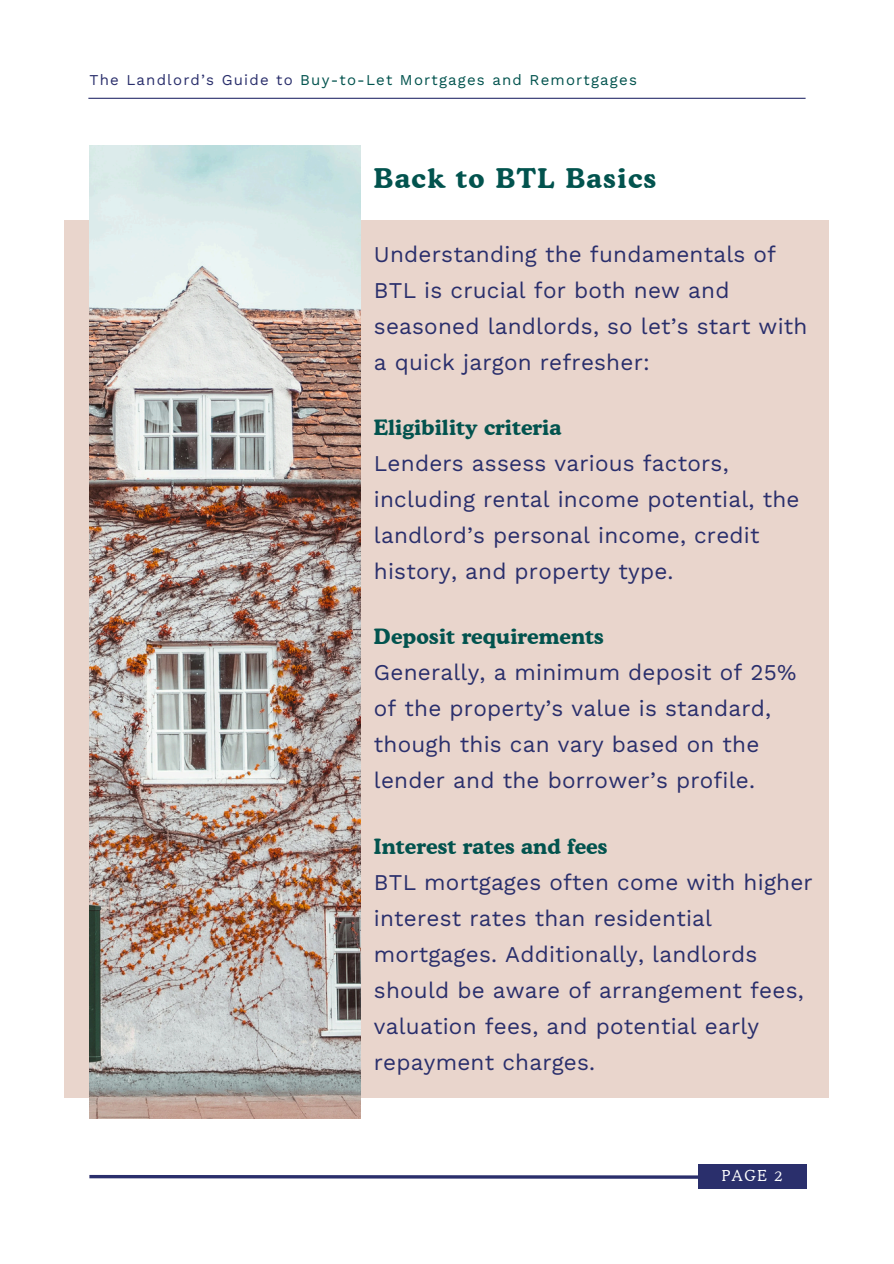
<style>
.page{position:relative;width:894px;height:1264px;background:#fff}
.page>*{position:absolute;margin:0;border:0;box-sizing:border-box;transform-origin:0 0}
.t1{font:700 27px "Cooper BT";letter-spacing:.06em;color:#02534e}
.t2{font:22.5px/36px "Work Sans";letter-spacing:.01em;color:#2a2f6c}
.t3{font:700 21px "Cooper BT";letter-spacing:.01em;color:#02534e}
.t4{font:15px "Work Sans";letter-spacing:.08em;color:#02534e}
.t5{font:300 15px "Cooper BT";color:#fff}
.s1{color:#2a2f6c}
</style>
<div class="page">
<div style="left:65px;top:220px;width:763px;height:877px;background:#e9d5cc"></div>
<img style="left:89px;top:146px;width:272px;height:972px">
<svg style="left:89px;top:1173px;width:718px;height:7px"></svg>
<div style="left:697px;top:1164px;width:109px;height:24px;background:#2a2f6c"></div>
<hr style="left:88px;top:98px;width:717px;height:1px;background:#2a2f6c">
<p class="t4" style="left:89px;top:71px;width:549px"><span class="s1">The Landlord’s Guide to</span> Buy-to-Let Mortgages and Remortgages</p>
<h2 class="t1" style="left:374px;top:161px;width:283px">Back to BTL Basics</h2>
<p class="t2" style="left:374px;top:236px;width:435px">Understanding the fundamentals of<br>BTL is crucial for both new and seasoned landlords, so let’s start with a quick jargon refresher:</p>
<h1 class="t3" style="left:374px;top:414px;width:189px">Eligibility criteria</h1>
<h1 class="t2" style="left:374px;top:445px;width:427px">Lenders assess various factors, including rental income potential, the landlord’s personal income, credit history, and property type.</h1>
<h2 class="t3" style="left:374px;top:623px;width:231px">Deposit requirements</h2>
<h2 class="t2" style="left:374px;top:654px;width:424px">Generally, a minimum deposit of 25% of the property’s value is standard, though this can vary based on the lender and the borrower’s profile.</h2>
<h2 class="t3" style="left:374px;top:833px;width:235px">Interest rates and fees</h2>
<h2 class="t2" style="left:374px;top:864px;width:440px">BTL mortgages often come with higher interest rates than residential mortgages. Additionally, landlords should be aware of arrangement fees, valuation fees, and potential early repayment charges.</h2>
<p class="t5" style="left:721px;top:1166px;width:62px">PAGE 2</p>
</div>
